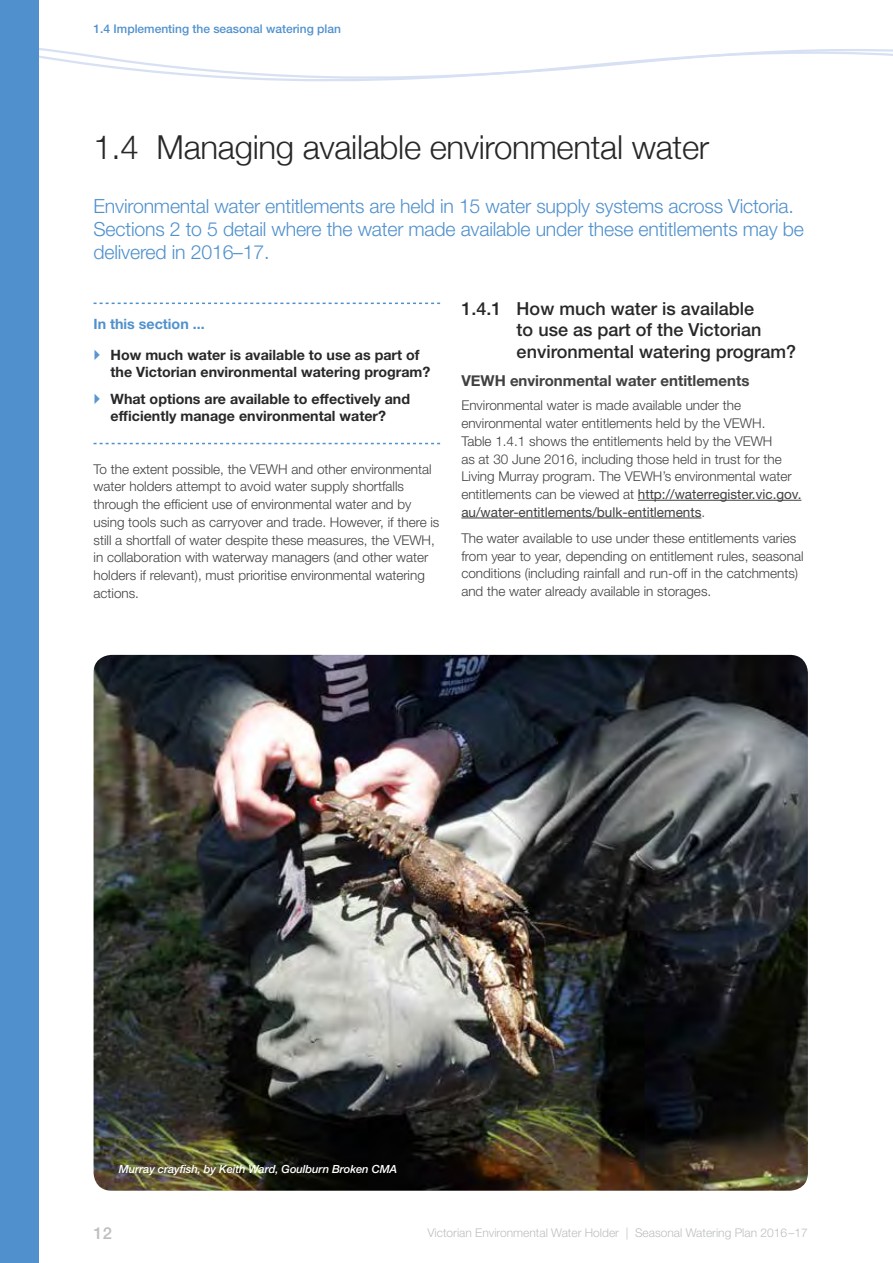
<style>
.page{position:relative;width:893px;height:1263px;background:#fff}
.page>*{position:absolute;margin:0;border:0;box-sizing:border-box;transform-origin:0 0}
.t1{font:300 33px "Helvetica Neue";letter-spacing:-.01em;color:#292829}
.t2{font:300 19.5px/23.4px "Helvetica Neue LT Std";letter-spacing:-.01em;color:#5091cd}
.t3{font:500 18px/21.6px "Helvetica Neue LT Std";color:#292829}
.t4{font:500 16.5px "Helvetica Neue LT Std";color:#bcbec0}
.t5{font:700 15px "Helvetica Neue";color:#414042}
.t6{font:700 14.25px/17.7px "Helvetica Neue LT Std";color:#292829}
.t7{font:700 14.25px "Helvetica Neue LT Std";color:#5091cd}
.t8{font:300 13.5px/17.7px "Helvetica Neue LT Std";color:#414042}
.t9{font:300 12px "Helvetica Neue LT Std";color:#bcbec0}
.t10{font:500 12px "Helvetica Neue LT Std";color:#5091cd}
.t11{font:italic 500 11.25px "Helvetica Neue";letter-spacing:-.01em;color:#fff}
.s1{font-weight:400}
</style>
<div class="page">
<svg style="left:38px;top:43px;width:855px;height:58px"></svg>
<div style="left:0;top:0;width:38px;height:1263px;background:#5091cd"></div>
<svg style="left:94px;top:303px;width:346px;height:1px"></svg>
<svg style="left:94px;top:443px;width:346px;height:1px"></svg>
<hr style="left:638px;top:500px;width:163px;height:1px;background:#414042">
<hr style="left:461px;top:518px;width:240px;height:1px;background:#414042">
<img style="left:94px;top:655px;width:714px;height:536px">
<p class="t10" style="left:94px;top:21px;width:249px">1.4 Implementing the seasonal watering plan</p>
<h1 class="t1" style="left:94px;top:128px;width:617px">1.4 Managing available environmental water</h1>
<h2 class="t2" style="left:94px;top:194px;width:712px">Environmental water entitlements are held in 15 water supply systems across Victoria.<br>Sections 2 to 5 detail where the water made available under these entitlements may be delivered in 2016–17.</h2>
<p class="t7" style="left:94px;top:315px;width:113px">In this section ...</p>
<p class="t6" style="left:111px;top:345px;width:321px">How much water is available to use as part of the Victorian environmental watering program?</p>
<p class="t6" style="left:111px;top:389px;width:301px">What options are available to effectively and efficiently manage environmental water?</p>
<p class="t8" style="left:94px;top:460px;width:347px">To the extent possible, the VEWH and other environmental water holders attempt to avoid water supply shortfalls through the efficient use of environmental water and by using tools such as carryover and trade. However, if there is still a shortfall of water despite these measures, the VEWH, in collaboration with waterway managers (and other water holders if relevant), must prioritise environmental watering actions.</p>
<h3 class="t3" style="left:517px;top:297px;width:281px;text-indent:-55px">1.4.1 How much water is available<br>to use as part of the Victorian environmental watering program?</h3>
<p class="t5" style="left:461px;top:369px;width:289px">VEWH environmental water entitlements</p>
<p class="t8" style="left:461px;top:396px;width:342px">Environmental water is made available under the environmental water entitlements held by the VEWH.<br>Table 1.4.1 shows the entitlements held by the VEWH<br>as at 30 June 2016, including those held in trust for the Living Murray program. The VEWH’s environmental water entitlements can be viewed at <span class="s1">http://waterregister.vic.gov. au/water-entitlements/bulk-entitlements</span>.</p>
<p class="t8" style="left:461px;top:529px;width:344px">The water available to use under these entitlements varies from year to year, depending on entitlement rules, seasonal conditions (including rainfall and run-off in the catchments) and the water already available in storages.</p>
<p class="t11" style="left:119px;top:1162px;width:280px">Murray crayfish, by Keith Ward, Goulburn Broken CMA</p>
<p class="t4" style="left:94px;top:1223px;width:20px">12</p>
<p class="t9" style="left:427px;top:1225px;width:382px">Victorian Environmental Water Holder | Seasonal Watering Plan 2016–17</p>
</div>
